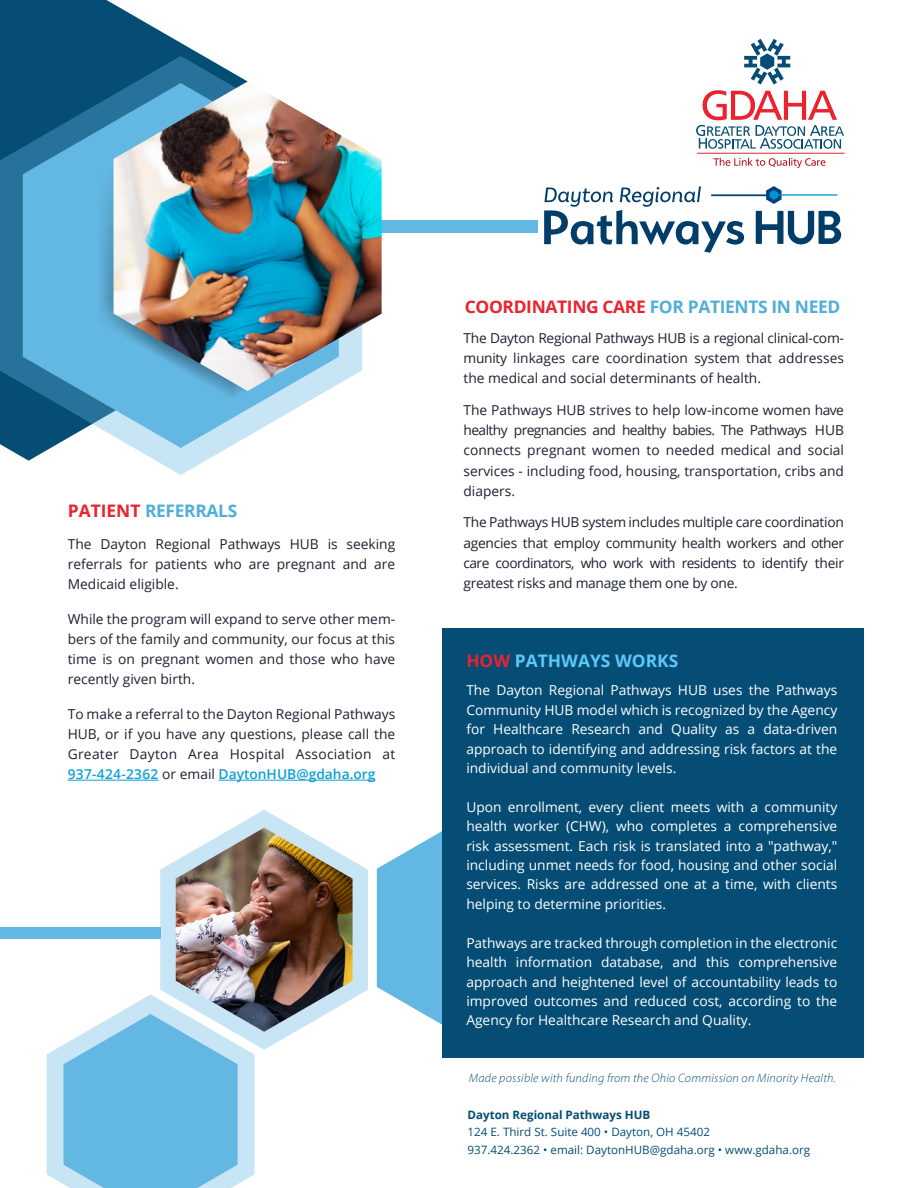
<style>
.page{position:relative;width:918px;height:1188px;background:#fff}
.page>*{position:absolute;margin:0;border:0;box-sizing:border-box;transform-origin:0 0}
.t1{font:700 17.25px "Open Sans";letter-spacing:-.02em;color:#50aed8}
.t2{font:700 17.25px "Open Sans";color:#5dc9f9}
.t3{font:13.65px/20.1px "Open Sans";color:#1b2130;text-align:justify}
.t4{font:13.65px/19.4px "Open Sans";color:#fff;text-align:justify}
.t5{font:italic 300 12.3px "Myriad Pro";letter-spacing:.02em;color:#054d74}
.t6{font:11.55px/17.2px "Open Sans";color:#054d74}
.t7{font:700 11.55px "Open Sans";color:#054d74}
.s1{color:#ea232f}
.s2{font-weight:600;color:#0e9fd7}
</style>
<div class="page">
<div style="left:0;top:927px;width:160px;height:12px;background:#63b7e3"></div>
<svg style="left:160px;top:810px;width:208px;height:240px"></svg>
<svg style="left:47px;top:994px;width:207px;height:194px;background:#8ac9ea"></svg>
<img style="left:176px;top:828px;width:177px;height:204px">
<svg style="left:377px;top:830px;width:66px;height:195px"></svg>
<div style="left:380px;top:220px;width:158px;height:13px;background:#63b7e3"></div>
<svg style="left:0;top:0;width:204px;height:56px;fill:#054d74"></svg>
<svg style="left:0;top:56px;width:310px;height:419px"></svg>
<hr style="left:697px;top:153px;width:148px;height:1px;background:#ea232f">
<svg style="left:696px;top:39px;width:148px;height:110px"></svg>
<svg style="left:713px;top:158px;width:113px;height:10px"></svg>
<div style="left:443px;top:628px;width:421px;height:430px;background:#054d74"></div>
<hr style="left:68px;top:780px;width:91px;height:1px;background:#0e9fd7">
<hr style="left:219px;top:780px;width:156px;height:1px;background:#0e9fd7">
<svg style="left:98px;top:91px;width:228px;height:309px;background:#64b0d8"></svg>
<img style="left:114px;top:81px;width:268px;height:310px">
<svg style="left:544px;top:186px;width:297px;height:67px"></svg>
<p class="t1" style="left:68px;top:499px;width:171px"><span class="s1">PATIENT</span> REFERRALS</p>
<p class="t3" style="left:68px;top:533px;width:329px">The Dayton Regional Pathways HUB is seeking referrals for patients who are pregnant and are Medicaid eligible.</p>
<p class="t3" style="left:68px;top:608px;width:329px">While the program will expand to serve other mem&shy;bers of the family and community, our focus at this time is on pregnant women and those who have recently given birth.</p>
<p class="t3" style="left:68px;top:703px;width:329px">To make a referral to the Dayton Regional Pathways HUB, or if you have any questions, please call the Greater Dayton Area Hospital Association at <span class="s2">937-424-2362</span> or email <span class="s2">DaytonHUB@gdaha.org</span></p>
<p class="t1" style="left:465px;top:294px;width:377px"><span class="s1">COORDINATING CARE</span> FOR PATIENTS IN NEED</p>
<p class="t3" style="left:463px;top:328px;width:382px">The Dayton Regional Pathways HUB is a regional clinical-com&shy;munity linkages care coordination system that addresses the medical and social determinants of health.</p>
<p class="t3" style="left:463px;top:400px;width:382px">The Pathways HUB strives to help low-income women have healthy pregnancies and healthy babies. The Pathways HUB connects pregnant women to needed medical and social services - including food, housing, transportation, cribs and diapers.</p>
<p class="t3" style="left:463px;top:512px;width:382px">The Pathways HUB system includes multiple care coordination agencies that employ community health workers and other care coordinators, who work with residents to identify their greatest risks and manage them one by one.</p>
<p class="t2" style="left:466px;top:649px;width:214px"><span class="s1">HOW</span> PATHWAYS WORKS</p>
<p class="t4" style="left:466px;top:680px;width:373px">The Dayton Regional Pathways HUB uses the Pathways Community HUB model which is recognized by the Agency for Healthcare Research and Quality as a data-driven approach to identifying and addressing risk factors at the individual and community levels.</p>
<p class="t4" style="left:466px;top:797px;width:373px">Upon enrollment, every client meets with a community health worker (CHW), who completes a comprehensive risk assessment. Each risk is translated into a "pathway," including unmet needs for food, housing and other social services. Risks are addressed one at a time, with clients helping to determine priorities.</p>
<p class="t4" style="left:466px;top:933px;width:372px">Pathways are tracked through completion in the electronic health information database, and this comprehensive approach and heightened level of accountability leads to improved outcomes and reduced cost, according to the Agency for Healthcare Research and Quality.</p>
<p class="t5" style="left:469px;top:1070px;width:369px">Made possible with funding from the Ohio Commission on Minority Health.</p>
<p class="t7" style="left:468px;top:1107px;width:184px">Dayton Regional Pathways HUB</p>
<p class="t6" style="left:468px;top:1123px;width:344px">124 E. Third St. Suite 400 • Dayton, OH 45402<br>937.424.2362 • email: DaytonHUB@gdaha.org • www.gdaha.org</p>
</div>
